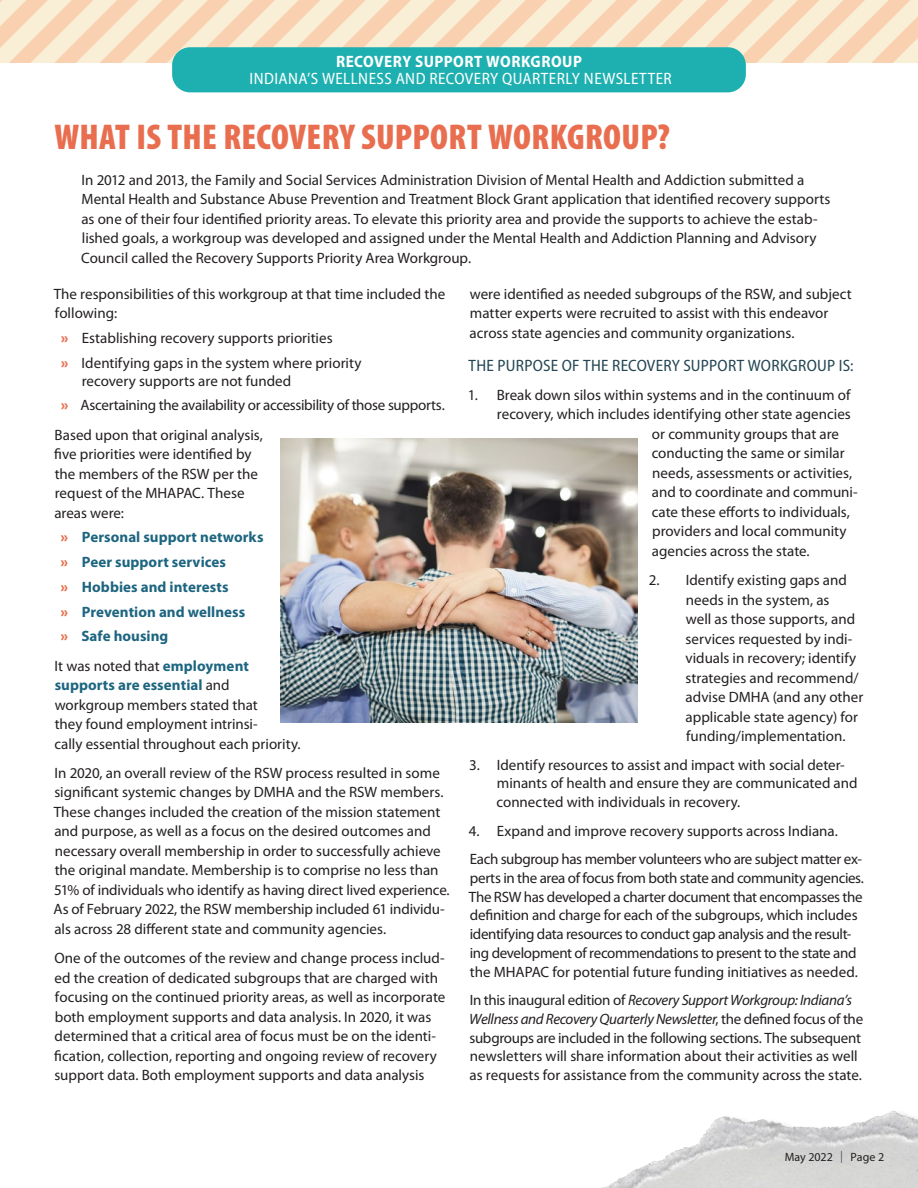
<style>
.page{position:relative;width:918px;height:1188px;background:#fff}
.page>*{position:absolute;margin:0;border:0;box-sizing:border-box;transform-origin:0 0}
.H1{font:900 condensed 36px "Myriad Pro";letter-spacing:.005em;color:#e96e4f}
.t1{font:semi-condensed 16.5px "Myriad Pro";letter-spacing:.025em;color:#fff}
.t2{font:semi-condensed 16.5px "Myriad Pro";letter-spacing:.015em;color:#234553}
.t3{font:700 semi-condensed 16.5px "Myriad Pro";letter-spacing:.03em;color:#fff}
.Opening_Paragraph{font:15px/19.5px "Myriad Pro";color:#231f20}
.Opening_Paragraph-2{font:15px/18.8px "Myriad Pro";letter-spacing:-.025em;color:#231f20}
.t4{font:700 15px "Myriad Pro";letter-spacing:.005em;color:#1d6580}
.Opening_Paragraph-3{font:15px "Myriad Pro";letter-spacing:-.02em;color:#231f20}
.t5{font:12px "Myriad Pro";color:#231f20}
.s1{font-weight:900;font-stretch:semi-expanded;color:#e96e4f}
.s2{font-weight:700;color:#1d6580}
.s3{font-style:italic}
.s4{font-weight:300;font-stretch:condensed}
</style>
<div class="page">
<img style="left:601px;top:1111px;width:317px;height:77px">
<svg style="left:0;top:0;width:918px;height:93px;background:#f8e0c5"></svg>
<div style="left:0;top:63px;width:918px;height:27px;background:#fff"></div>
<div style="left:172px;top:47px;width:574px;height:45px;background:#1eb0b0;border-radius:18px"></div>
<img style="left:280px;top:439px;width:358px;height:283px">
<p class="t3" style="left:336px;top:51px;width:247px">RECOVERY SUPPORT WORKGROUP</p>
<p class="t1" style="left:250px;top:68px;width:424px">INDIANA’S WELLNESS AND RECOVERY QUARTERLY NEWSLETTER</p>
<h2 class="H1" style="left:54px;top:113px;width:617px">WHAT IS THE RECOVERY SUPPORT WORKGROUP?</h2>
<p class="Opening_Paragraph" style="left:81px;top:169px;width:751px">In 2012 and 2013, the Family and Social Services Administration Division of Mental Health and Addiction submitted a Mental Health and Substance Abuse Prevention and Treatment Block Grant application that identified recovery supports as one of their four identified priority areas. To elevate this priority area and provide the supports to achieve the estab&shy;lished goals, a workgroup was developed and assigned under the Mental Health and Addiction Planning and Advisory Council called the Recovery Supports Priority Area Workgroup.</p>
<p class="Opening_Paragraph" style="left:54px;top:283px;width:393px">The responsibilities of this workgroup at that time included the following:</p>
<p class="Opening_Paragraph" style="left:61px;top:328px;width:273px"><span class="s1">»</span> Establishing recovery supports priorities</p>
<p class="Opening_Paragraph" style="left:82px;top:353px;width:281px;line-height:18px;text-indent:-21px"><span class="s1">»</span> Identifying gaps in the system where priority recovery supports are not funded</p>
<p class="Opening_Paragraph-3" style="left:61px;top:396px;width:385px"><span class="s1">»</span> Ascertaining the availability or accessibility of those supports.</p>
<p class="Opening_Paragraph" style="left:54px;top:424px;width:210px">Based upon that original analysis, five priorities were identified by the members of the RSW per the request of the MHAPAC. These areas were:</p>
<p class="t4" style="left:60px;top:527px;width:205px"><span class="s1">»</span> Personal support networks</p>
<p class="t4" style="left:60px;top:552px;width:167px"><span class="s1">»</span> Peer support services</p>
<p class="t4" style="left:60px;top:577px;width:170px"><span class="s1">»</span> Hobbies and interests</p>
<p class="t4" style="left:60px;top:602px;width:186px"><span class="s1">»</span> Prevention and wellness</p>
<p class="t4" style="left:60px;top:626px;width:109px"><span class="s1">»</span> Safe housing</p>
<p class="Opening_Paragraph" style="left:54px;top:655px;width:248px">It was noted that <span class="s2">employment supports are essential</span> and workgroup members stated that<br>they found employment intrinsi-<br>cally essential throughout each priority.</p>
<p class="Opening_Paragraph" style="left:53px;top:763px;width:398px">In 2020, an overall review of the RSW process resulted in some significant systemic changes by DMHA and the RSW members.<br>These changes included the creation of the mission statement and purpose, as well as a focus on the desired outcomes and necessary overall membership in order to successfully achieve the original mandate. Membership is to comprise no less than 51% of individuals who identify as having direct lived experience.<br>As of February 2022, the RSW membership included 61 individu&shy;als across 28 different state and community agencies.</p>
<p class="Opening_Paragraph" style="left:54px;top:948px;width:393px">One of the outcomes of the review and change process includ&shy;ed the creation of dedicated subgroups that are charged with focusing on the continued priority areas, as well as incorporate both employment supports and data analysis. In 2020, it was determined that a critical area of focus must be on the identi&shy;fication, collection, reporting and ongoing review of recovery support data. Both employment supports and data analysis</p>
<p class="Opening_Paragraph" style="left:470px;top:283px;width:384px">were identified as needed subgroups of the RSW, and subject matter experts were recruited to assist with this endeavor across state agencies and community organizations.</p>
<h3 class="t2" style="left:469px;top:355px;width:386px">THE PURPOSE OF THE RECOVERY SUPPORT WORKGROUP IS:</h3>
<p class="Opening_Paragraph" style="left:468px;top:385px;width:384px">1. Break down silos within systems and in the continuum of</p>
<p class="Opening_Paragraph" style="left:497px;top:404px;width:355px">recovery, which includes identifying other state agencies</p>
<p class="Opening_Paragraph" style="left:652px;top:424px;width:189px">or community groups that are</p>
<p class="Opening_Paragraph" style="left:652px;top:443px;width:194px">conducting the same or similar</p>
<p class="Opening_Paragraph" style="left:652px;top:463px;width:202px">needs, assessments or activities,</p>
<p class="Opening_Paragraph" style="left:652px;top:482px;width:208px">and to coordinate and communi-</p>
<p class="Opening_Paragraph" style="left:652px;top:502px;width:200px">cate these efforts to individuals,</p>
<p class="Opening_Paragraph" style="left:652px;top:521px;width:196px">providers and local community</p>
<p class="Opening_Paragraph" style="left:652px;top:541px;width:159px">agencies across the state.</p>
<p class="Opening_Paragraph" style="left:685px;top:570px;width:179px;text-indent:-37px">2. Identify existing gaps and needs in the system, as<br>well as those supports, and services requested by indi&shy;viduals in recovery; identify strategies and recommend/ advise DMHA (and any other applicable state agency) for funding/implementation.</p>
<p class="Opening_Paragraph" style="left:497px;top:755px;width:363px;line-height:18.8px;text-indent:-27px">3. Identify resources to assist and impact with social deter&shy;minants of health and ensure they are communicated and connected with individuals in recovery.</p>
<p class="Opening_Paragraph" style="left:469px;top:820px;width:371px">4. Expand and improve recovery supports across Indiana.</p>
<p class="Opening_Paragraph-2" style="left:469px;top:849px;width:397px">Each subgroup has member volunteers who are subject matter ex&shy;perts in the area of focus from both state and community agencies.<br>The RSW has developed a charter document that encompasses the definition and charge for each of the subgroups, which includes identifying data resources to conduct gap analysis and the result&shy;ing development of recommendations to present to the state and the MHAPAC for potential future funding initiatives as needed.</p>
<p class="Opening_Paragraph" style="left:469px;top:990px;width:395px;line-height:18.8px">In this inaugural edition of <span class="s3">Recovery Support Workgroup: Indiana’s Wellness and Recovery Quarterly Newsletter</span>, the defined focus of the subgroups are included in the following sections. The subsequent newsletters will share information about their activities as well as requests for assistance from the community across the state.</p>
<p class="t5" style="left:785px;top:1150px;width:101px">May 2022 <span class="s4">|</span> Page 2</p>
</div>
